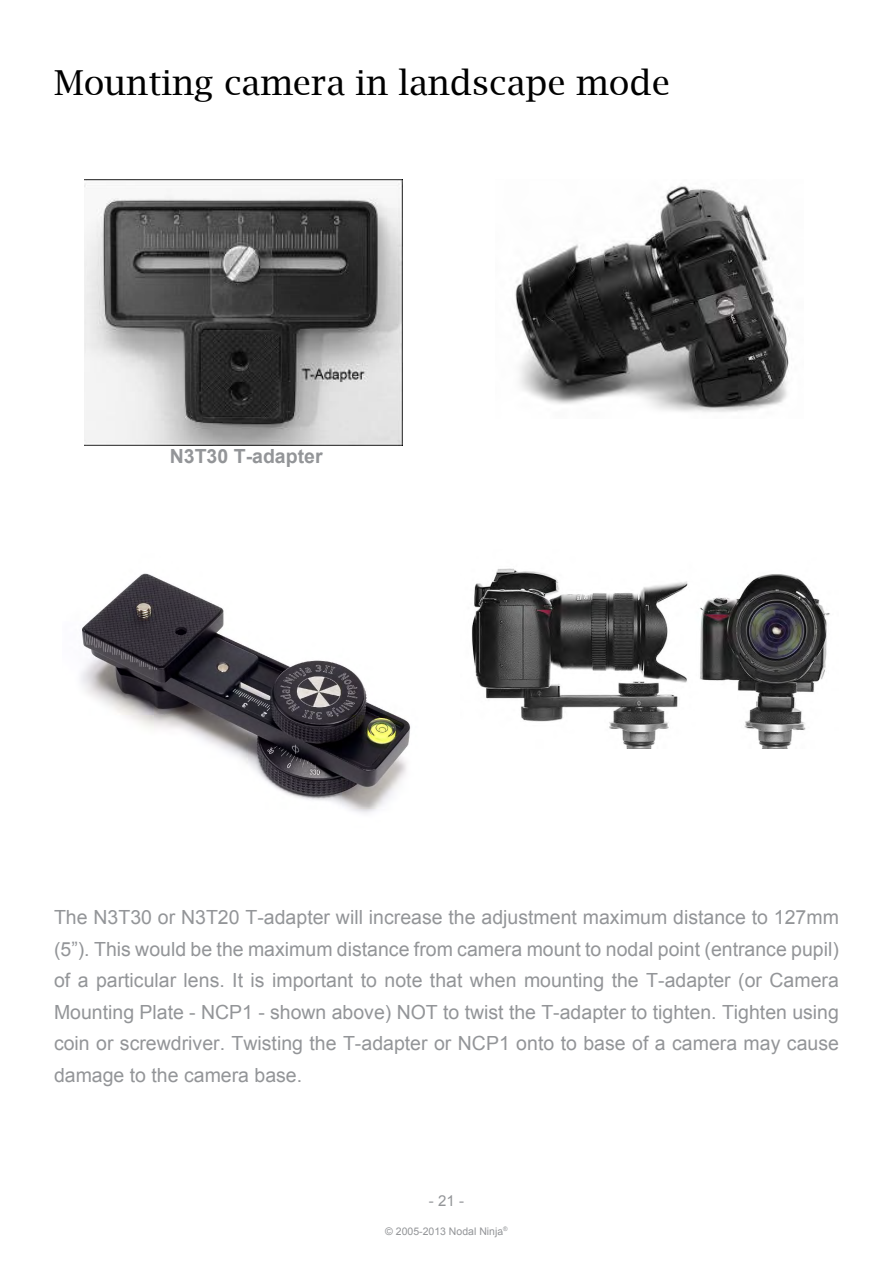
<style>
.page{position:relative;width:893px;height:1263px;background:#fff}
.page>*{position:absolute;margin:0;border:0;box-sizing:border-box;transform-origin:0 0}
.t1{font:34.5px "Lucida Bright";color:#000}
.t2{font:19.5px/31.5px "Arial";color:#939598;text-align:justify}
.t3{font:700 19.5px "Arial";color:#939598}
.t4{font:15px "Arial";color:#939598}
.t5{font:10.5px "Arial";color:#939598}
</style>
<div class="page">
<img style="left:85px;top:179px;width:317px;height:267px">
<img style="left:81px;top:573px;width:330px;height:241px">
<img style="left:515px;top:185px;width:274px;height:227px">
<img style="left:471px;top:568px;width:359px;height:181px">
<h1 class="t1" style="left:54px;top:63px;width:617px">Mounting camera in landscape mode</h1>
<p class="t3" style="left:170px;top:444px;width:154px">N3T30 T-adapter</p>
<p class="t2" style="left:54px;top:902px;width:786px">The N3T30 or N3T20 T-adapter will increase the adjustment maximum distance to 127mm (5”). This would be the maximum distance from camera mount to nodal point (entrance pupil) of a particular lens. It is important to note that when mounting the T-adapter (or Camera Mounting Plate - NCP1 - shown above) NOT to twist the T-adapter to tighten. Tighten using coin or screwdriver. Twisting the T-adapter or NCP1 onto to base of a camera may cause damage to the camera base.</p>
<p class="t4" style="left:429px;top:1191px;width:37px">- 21 -</p>
<p class="t5" style="left:385px;top:1224px;width:124px">© 2005-2013 Nodal Ninja<sup>®</sup></p>
</div>
